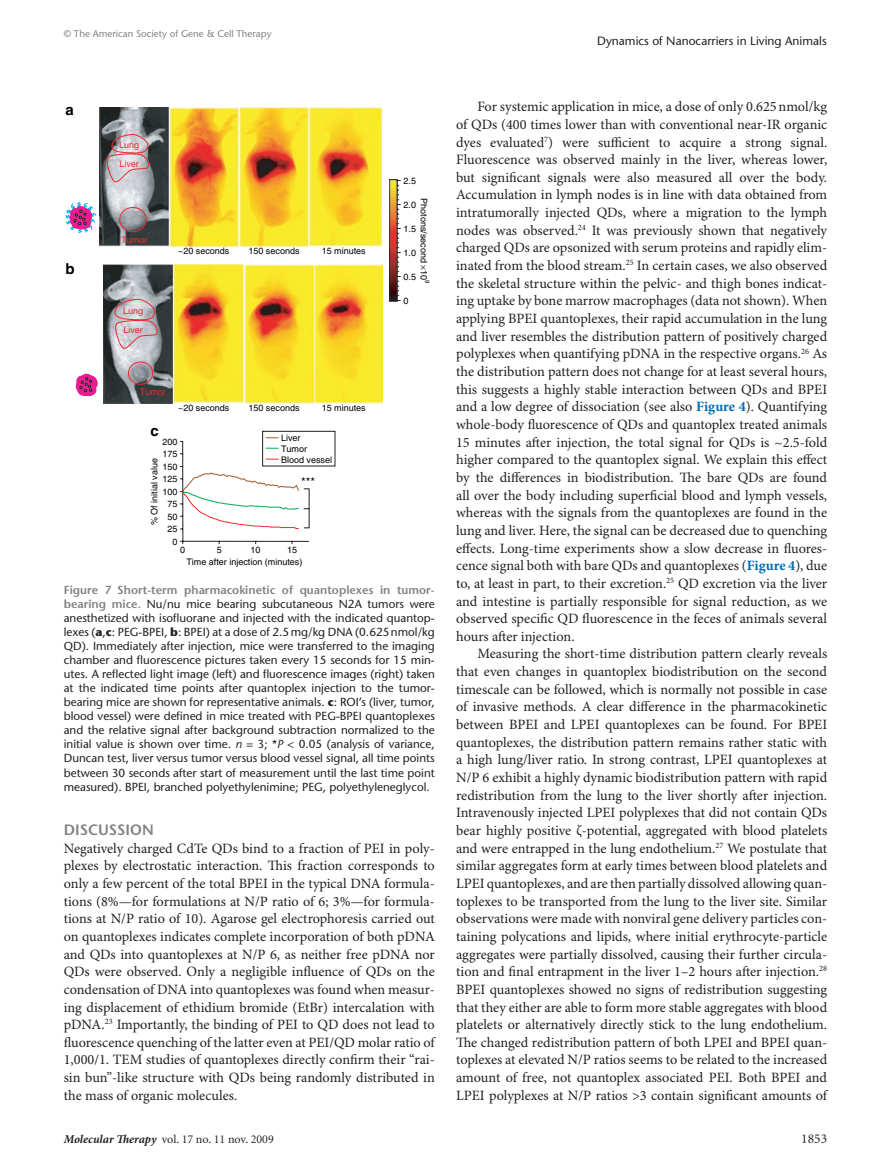
<style>
.page{position:relative;width:891px;height:1175px;background:#fff}
.page>*{position:absolute;margin:0;border:0;box-sizing:border-box;transform-origin:0 0}
.t1{font:600 15px "ITC Stone Sans";color:#808285}
.t2{font:700 15px "Helvetica";color:#000}
.t3{font:14.25px/17.7px "Minion Pro";color:#231f20;text-align:justify}
.t4{font:13.5px "Minion";color:#231f20}
.t5{font:12px "Stone Sans";color:#231f20}
.t6{font:12px "Minion";color:#231f20}
.t7{font:12px "Helvetica";color:#000}
.t8{font:11.7px/14.1px "Stone Sans";color:#231f20;text-align:justify}
.t9{font:600 11.7px "ITC Stone Sans";color:#808285}
.t10{font:9.75px "Stone Sans";color:#808285}
.t11{font:9px/10.6px "Helvetica";color:#000}
.t12{font:9px/18.6px "Helvetica";color:#ec2a2d}
.t13{font:6px "Helvetica";color:#000}
.s1{font-family:"ITC Stone Sans";font-weight:600;color:#808285}
.s2{font-weight:700}
.s3{font-style:italic}
.s4{font-weight:700;color:#006cb3}
.s5{font-family:"Minion Pro";font-weight:700;font-style:italic}
</style>
<div class="page">
<img style="left:389px;top:179px;width:9px;height:123px">
<img style="left:103px;top:264px;width:280px;height:139px">
<img style="left:99px;top:107px;width:283px;height:140px">
<div style="left:128px;top:361px;width:25px;height:23px;border:1px solid #ec2a2d;border-radius:50%"></div>
<svg style="left:75px;top:370px;width:45px;height:34px"></svg>
<svg style="left:114px;top:298px;width:45px;height:53px;background:#c2b5ba"></svg>
<svg style="left:66px;top:133px;width:85px;height:114px"></svg>
<svg style="left:397px;top:180px;width:3px;height:121px"></svg>
<hr style="left:183px;top:541px;width:126px;height:1px;background:#231f20">
<hr style="left:182px;top:441px;width:1px;height:100px;background:#231f20">
<svg style="left:266px;top:437px;width:13px;height:1px"></svg>
<svg style="left:266px;top:448px;width:13px;height:1px"></svg>
<svg style="left:266px;top:459px;width:13px;height:1px"></svg>
<svg style="left:180px;top:466px;width:130px;height:63px"></svg>
<div style="left:262px;top:431px;width:73px;height:35px;border:1px solid #231f20"></div>
<p class="t10" style="left:64px;top:28px;width:209px">© The American Society of Gene &amp; Cell Therapy</p>
<p class="t5" style="left:597px;top:34px;width:231px">Dynamics of Nanocarriers in Living Animals</p>
<p class="t2" style="left:66px;top:100px;width:10px">a</p>
<p class="t2" style="left:66px;top:260px;width:11px">b</p>
<p class="t12" style="left:119px;top:135px;width:22px">Lung<br>Liver</p>
<p class="t12" style="left:121px;top:231px;width:28px">Tumor</p>
<p class="t12" style="left:123px;top:302px;width:22px">Lung<br>Liver</p>
<p class="t11" style="left:178px;top:246px;width:53px">~20 seconds</p>
<p class="t11" style="left:248px;top:246px;width:53px">150 seconds</p>
<p class="t11" style="left:322px;top:246px;width:46px">15 minutes</p>
<p class="t12" style="left:140px;top:383px;width:28px">Tumor</p>
<p class="t11" style="left:178px;top:403px;width:53px">~20 seconds</p>
<p class="t11" style="left:248px;top:403px;width:53px">150 seconds</p>
<p class="t11" style="left:322px;top:403px;width:46px">15 minutes</p>
<p class="t2" style="left:150px;top:421px;width:10px">c</p>
<p class="t11" style="left:162px;top:436px;width:17px">200</p>
<p class="t11" style="left:162px;top:449px;width:17px">175</p>
<p class="t11" style="left:149px;top:525px;width:69px;rotate:-90deg">% Of initial value</p>
<p class="t11" style="left:162px;top:461px;width:17px">150</p>
<p class="t11" style="left:162px;top:473px;width:17px">125</p>
<p class="t11" style="left:162px;top:486px;width:17px">100</p>
<p class="t11" style="left:167px;top:498px;width:12px">75</p>
<p class="t11" style="left:167px;top:511px;width:12px">50</p>
<p class="t11" style="left:167px;top:523px;width:12px">25</p>
<p class="t11" style="left:173px;top:536px;width:7px">0</p>
<p class="t11" style="left:281px;top:432px;width:53px">Liver<br>Tumor<br>Blood vessel</p>
<p class="t7" style="left:301px;top:475px;width:16px">***</p>
<p class="t11" style="left:180px;top:544px;width:7px">0</p>
<p class="t11" style="left:217px;top:544px;width:7px">5</p>
<p class="t11" style="left:250px;top:544px;width:12px">10</p>
<p class="t11" style="left:186px;top:544px;width:118px;line-height:11.7px;text-indent:101px">15<br>Time after injection (minutes)</p>
<p class="t11" style="left:404px;top:175px;width:14px">2.5</p>
<p class="t11" style="left:404px;top:199px;width:14px">2.0</p>
<p class="t11" style="left:404px;top:223px;width:14px">1.5</p>
<p class="t11" style="left:404px;top:247px;width:14px">1.0</p>
<p class="t11" style="left:404px;top:271px;width:14px">0.5</p>
<p class="t11" style="left:404px;top:295px;width:7px">0</p>
<p class="t11" style="left:429px;top:198px;width:84px;rotate:90deg">Photons/second 10</p>
<p class="t13" style="left:431px;top:280px;width:5px;rotate:90deg">9</p>
<p class="t9" style="left:64px;top:583px;width:373px">Figure 7 Short-term pharmacokinetic of quantoplexes in tumor-</p>
<p class="t8" style="left:64px;top:597px;width:373px"><span class="s1">bearing mice.</span> Nu/nu mice bearing subcutaneous N2A tumors were anesthetized with isofluorane and injected with the indicated quantop&shy;lexes (<span class="s2">a</span>,<span class="s2">c</span>: PEG-BPEI, <span class="s2">b</span>: BPEI) at a dose of 2.5mg/kg DNA (0.625nmol/kg QD). Immediately after injection, mice were transferred to the imaging chamber and fluorescence pictures taken every 15 seconds for 15 min&shy;utes. A reflected light image (left) and fluorescence images (right) taken at the indicated time points after quantoplex injection to the tumor&shy;bearing mice are shown for representative animals. <span class="s2">c</span>: ROI’s (liver, tumor, blood vessel) were defined in mice treated with PEG-BPEI quantoplexes and the relative signal after background subtraction normalized to the initial value is shown over time. <span class="s3">n</span> = 3; *<span class="s3">P</span> &lt; 0.05 (analysis of variance, Duncan test, liver versus tumor versus blood vessel signal, all time points between 30 seconds after start of measurement until the last time point measured). BPEI, branched polyethylenimine; PEG, polyethyleneglycol.</p>
<p class="t1" style="left:64px;top:820px;width:91px">Discussion</p>
<p class="t3" style="left:64px;top:839px;width:373px">Negatively charged CdTe QDs bind to a fraction of PEI in poly&shy;plexes by electrostatic interaction. This fraction corresponds to only a few percent of the total BPEI in the typical DNA formula&shy;tions (8%—for formulations at N/P ratio of 6; 3%—for formula&shy;tions at N/P ratio of 10). Agarose gel electrophoresis carried out on quantoplexes indicates complete incorporation of both pDNA and QDs into quantoplexes at N/P 6, as neither free pDNA nor QDs were observed. Only a negligible influence of QDs on the condensation of DNA into quantoplexes was found when measur&shy;ing displacement of ethidium bromide (EtBr) intercalation with pDNA.<sup>23</sup> Importantly, the binding of PEI to QD does not lead to fluorescence quenching of the latter even at PEI/QD molar ratio of 1,000/1. TEM studies of quantoplexes directly confirm their “rai&shy;sin bun”-like structure with QDs being randomly distributed in the mass of organic molecules.</p>
<p class="t3" style="left:456px;top:98px;width:373px;text-indent:21px">For systemic application in mice, a dose of only 0.625nmol/kg of QDs (400 times lower than with conventional near-IR organic dyes evaluated<sup>7</sup>) were sufficient to acquire a strong signal.<br>Fluorescence was observed mainly in the liver, whereas lower, but significant signals were also measured all over the body.<br>Accumulation in lymph nodes is in line with data obtained from intratumorally injected QDs, where a migration to the lymph nodes was observed.<sup>24</sup> It was previously shown that negatively charged QDs are opsonized with serum proteins and rapidly elim&shy;inated from the blood stream.<sup>25</sup> In certain cases, we also observed the skeletal structure within the pelvic- and thigh bones indicat&shy;ing uptake by bone marrow macrophages (data not shown). When applying BPEI quantoplexes, their rapid accumulation in the lung and liver resembles the distribution pattern of positively charged polyplexes when quantifying pDNA in the respective organs.<sup>26</sup> As the distribution pattern does not change for at least several hours, this suggests a highly stable interaction between QDs and BPEI and a low degree of dissociation (see also <span class="s4">Figure 4</span>). Quantifying whole-body fluorescence of QDs and quantoplex treated animals 15 minutes after injection, the total signal for QDs is ~2.5-fold higher compared to the quantoplex signal. We explain this effect by the differences in biodistribution. The bare QDs are found all over the body including superficial blood and lymph vessels, whereas with the signals from the quantoplexes are found in the lung and liver. Here, the signal can be decreased due to quenching effects. Long-time experiments show a slow decrease in fluores&shy;cence signal both with bare QDs and quantoplexes (<span class="s4">Figure 4</span>), due to, at least in part, to their excretion.<sup>25</sup> QD excretion via the liver and intestine is partially responsible for signal reduction, as we observed specific QD fluorescence in the feces of animals several hours after injection.</p>
<p class="t3" style="left:456px;top:645px;width:373px;text-indent:21px">Measuring the short-time distribution pattern clearly reveals that even changes in quantoplex biodistribution on the second timescale can be followed, which is normally not possible in case of invasive methods. A clear difference in the pharmacokinetic between BPEI and LPEI quantoplexes can be found. For BPEI quantoplexes, the distribution pattern remains rather static with a high lung/liver ratio. In strong contrast, LPEI quantoplexes at N/P 6 exhibit a highly dynamic biodistribution pattern with rapid redistribution from the lung to the liver shortly after injection.<br>Intravenously injected LPEI polyplexes that did not contain QDs bear highly positive ζ-potential, aggregated with blood platelets and were entrapped in the lung endothelium.<sup>27</sup> We postulate that similar aggregates form at early times between blood platelets and LPEI quantoplexes, and are then partially dissolved allowing quan&shy;toplexes to be transported from the lung to the liver site. Similar observations were made with nonviral gene delivery particles con&shy;taining polycations and lipids, where initial erythrocyte-particle aggregates were partially dissolved, causing their further circula&shy;tion and final entrapment in the liver 1–2 hours after injection.<sup>28<br></sup>BPEI quantoplexes showed no signs of redistribution suggesting that they either are able to form more stable aggregates with blood platelets or alternatively directly stick to the lung endothelium.<br>The changed redistribution pattern of both LPEI and BPEI quan&shy;toplexes at elevated N/P ratios seems to be related to the increased amount of free, not quantoplex associated PEI. Both BPEI and LPEI polyplexes at N/P ratios &gt;3 contain significant amounts of</p>
<p class="t6" style="left:64px;top:1133px;width:212px"><span class="s5">Molecular Therapy</span> vol. 17 no. 11 nov. 2009</p>
<p class="t4" style="left:801px;top:1132px;width:27px">1853</p>
</div>
